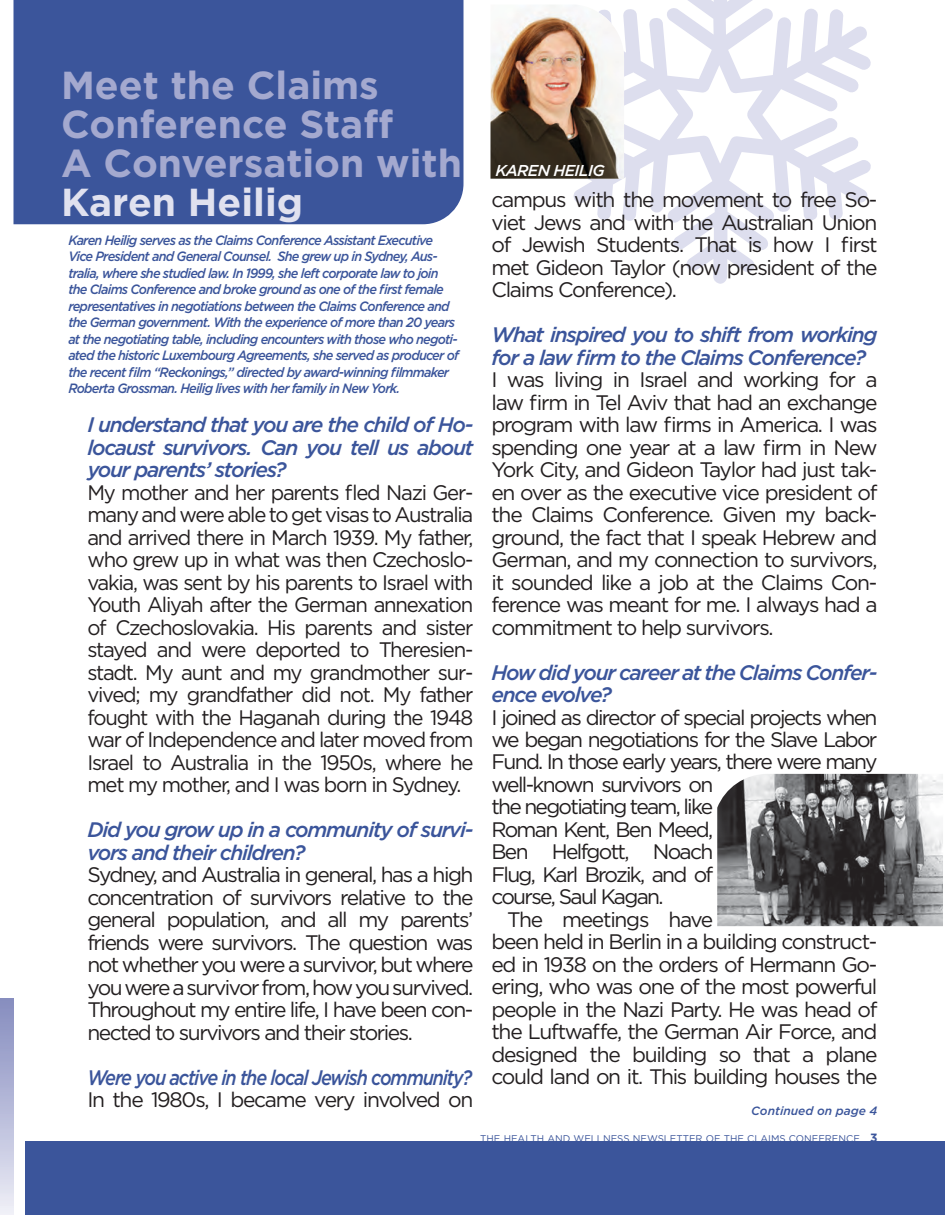
<style>
.page{position:relative;width:945px;height:1215px;background:#fff}
.page>*{position:absolute;margin:0;border:0;box-sizing:border-box;transform-origin:0 0}
.t1{font:700 39px/39px "Gotham";color:#a4a9cf}
.t2{font:700 39px "Gotham";color:#e0e1ef}
.t3{font:21px/22.5px "Gotham";letter-spacing:-.06em;color:#231f20;text-align:justify}
.t4{font:italic 500 21px/22.5px "Gotham";letter-spacing:-.06em;color:#3b559b}
.t5{font:21px "Gotham";letter-spacing:-.08em;color:#231f20}
.t6{font:italic 500 21px "Gotham";letter-spacing:-.06em;color:#3b559b;scale:.86 1}
.t7{font:italic 500 15.75px "Gotham";letter-spacing:-.04em;color:#fff}
.t8{font:italic 500 13.5px/16.5px "Gotham";letter-spacing:-.06em;color:#3b559b;scale:.94 1}
.t9{font:italic 500 12px "Gotham";color:#3b559b}
.t10{font:700 12px "Gotham";color:#3b559b}
.t11{font:9.75px "Gotham";color:#3b559b}
</style>
<div class="page">
<svg style="left:573px;top:0;width:298px;height:284px"></svg>
<div style="left:25px;top:1142px;width:920px;height:73px;background:#3b559b"></div>
<div style="left:14px;top:0;width:450px;height:224px;background:#3b559b"></div>
<img style="left:717px;top:774px;width:226px;height:152px">
<img style="left:490px;top:4px;width:134px;height:175px">
<svg style="left:0;top:999px;width:14px;height:216px;background:#b8bbd9"></svg>
<h1 class="t1" style="left:61px;top:65px;width:402px">Meet the Claims<br>Conference Staff<br>A Conversation with</h1>
<h1 class="t2" style="left:61px;top:176px;width:243px">Karen Heilig</h1>
<p class="t8" style="left:68px;top:232px;width:417px">Karen Heilig serves as the Claims Conference Assistant Executive Vice President and General Counsel. She grew up in Sydney, Aus&shy;tralia, where she studied law. In 1999, she left corporate law to join the Claims Conference and broke ground as one of the first female representatives in negotiations between the Claims Conference and the German government. With the experience of more than 20 years at the negotiating table, including encounters with those who negoti&shy;ated the historic Luxembourg Agreements, she served as producer of the recent film “Reckonings,” directed by award-winning filmmaker Roberta Grossman. Heilig lives with her family in New York.</p>
<p class="t4" style="left:87px;top:413px;width:388px;text-align:justify">I understand that you are the child of Ho&shy;locaust survivors. Can you tell us about your parents’ stories?</p>
<p class="t3" style="left:87px;top:481px;width:388px">My mother and her parents fled Nazi Ger&shy;many and were able to get visas to Australia and arrived there in March 1939. My father, who grew up in what was then Czechoslo&shy;vakia, was sent by his parents to Israel with Youth Aliyah after the German annexation of Czechoslovakia. His parents and sister stayed and were deported to Theresien&shy;stadt. My aunt and my grandmother sur&shy;vived; my grandfather did not. My father fought with the Haganah during the 1948 war of Independence and later moved from Israel to Australia in the 1950s, where he met my mother, and I was born in Sydney.</p>
<p class="t4" style="left:87px;top:818px;width:388px">Did you grow up in a community of survi&shy;vors and their children?</p>
<p class="t3" style="left:87px;top:863px;width:388px">Sydney, and Australia in general, has a high concentration of survivors relative to the general population, and all my parents’ friends were survivors. The question was not whether you were a survivor, but where you were a survivor from, how you survived.<br>Throughout my entire life, I have been con&shy;nected to survivors and their stories.</p>
<p class="t6" style="left:87px;top:1064px;width:449px">Were you active in the local Jewish community?</p>
<p class="t3" style="left:87px;top:1088px;width:388px">In the 1980s, I became very involved on</p>
<p class="t7" style="left:496px;top:160px;width:111px">KAREN HEILIG</p>
<p class="t3" style="left:491px;top:188px;width:388px">campus with the movement to free So&shy;viet Jews and with the Australian Union of Jewish Students. That is how I first met Gideon Taylor (now president of the Claims Conference).</p>
<p class="t4" style="left:491px;top:323px;width:388px">What inspired you to shift from working for a law firm to the Claims Conference?</p>
<p class="t3" style="left:491px;top:368px;width:388px">I was living in Israel and working for a law firm in Tel Aviv that had an exchange program with law firms in America. I was spending one year at a law firm in New York City, and Gideon Taylor had just tak&shy;en over as the executive vice president of the Claims Conference. Given my back&shy;ground, the fact that I speak Hebrew and German, and my connection to survivors, it sounded like a job at the Claims Con&shy;ference was meant for me. I always had a commitment to help survivors.</p>
<p class="t4" style="left:491px;top:661px;width:388px">How did your career at the Claims Confer&shy;ence evolve?</p>
<p class="t5" style="left:491px;top:704px;width:388px">I joined as director of special projects when</p>
<p class="t5" style="left:491px;top:726px;width:388px">we began negotiations for the Slave Labor</p>
<p class="t5" style="left:491px;top:749px;width:388px">Fund. In those early years, there were many</p>
<p class="t5" style="left:491px;top:771px;width:223px">well-known survivors on</p>
<p class="t5" style="left:491px;top:794px;width:223px">the negotiating team, like</p>
<p class="t5" style="left:491px;top:816px;width:223px">Roman Kent, Ben Meed,</p>
<p class="t5" style="left:491px;top:839px;width:223px">Ben Helfgott, Noach</p>
<p class="t5" style="left:491px;top:861px;width:223px">Flug, Karl Brozik, and of</p>
<p class="t5" style="left:491px;top:884px;width:174px">course, Saul Kagan.</p>
<p class="t3" style="left:507px;top:908px;width:208px">The meetings have</p>
<p class="t3" style="left:491px;top:930px;width:388px">been held in Berlin in a building construct-</p>
<p class="t3" style="left:491px;top:953px;width:388px">ed in 1938 on the orders of Hermann Go-</p>
<p class="t3" style="left:491px;top:975px;width:388px">ering, who was one of the most powerful</p>
<p class="t3" style="left:491px;top:998px;width:388px">people in the Nazi Party. He was head of</p>
<p class="t3" style="left:491px;top:1020px;width:388px">the Luftwaffe, the German Air Force, and</p>
<p class="t3" style="left:491px;top:1043px;width:388px">designed the building so that a plane</p>
<p class="t3" style="left:491px;top:1065px;width:388px">could land on it. This building houses the</p>
<p class="t9" style="left:751px;top:1103px;width:128px">Continued on page 4</p>
<p class="t11" style="left:480px;top:1132px;width:381px">THE HEALTH AND WELLNESS NEWSLETTER OF THE CLAIMS CONFERENCE</p>
<p class="t10" style="left:870px;top:1129px;width:9px">3</p>
</div>
